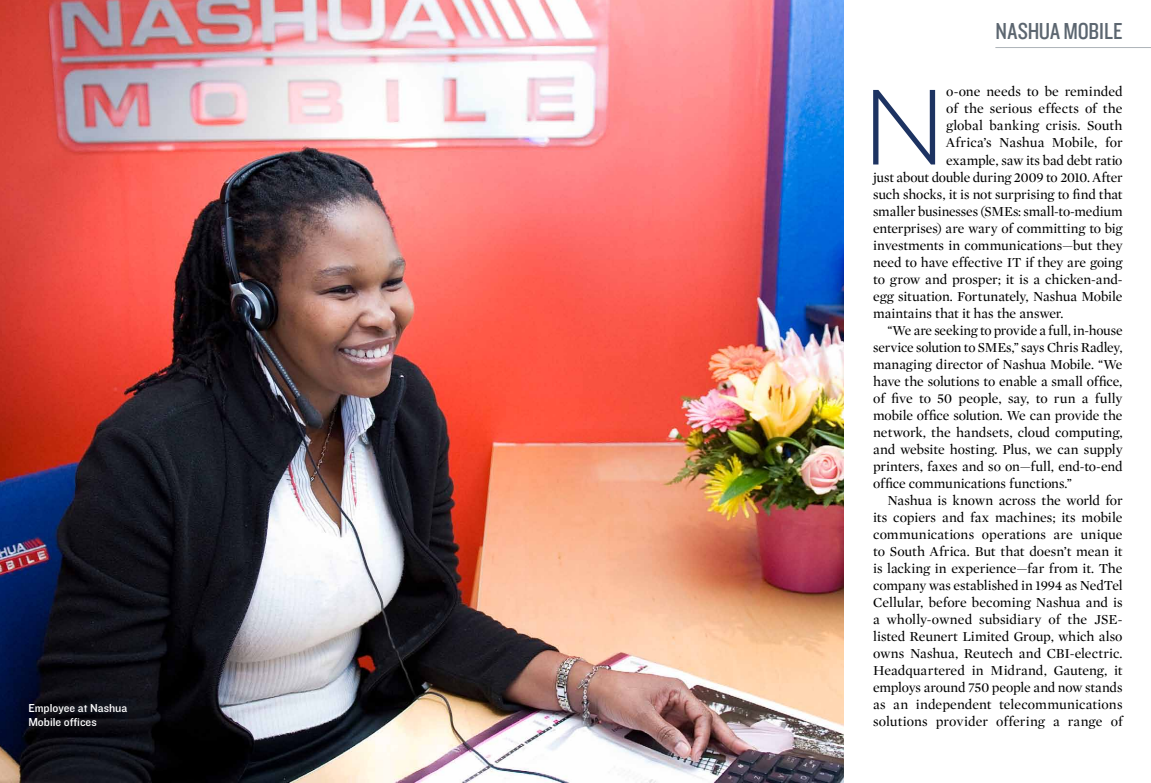
<style>
.page{position:relative;width:1151px;height:783px;background:#fff}
.page>*{position:absolute;margin:0;border:0;box-sizing:border-box;transform-origin:0 0}
.t1{font:300 106.4px "Gotham HTF";color:#1d3362}
.t2{font:24px "Knockout HTF29 Junior Liteweight";letter-spacing:-.005em;color:#5c6670}
.t3{font:14px "Mercury Display Roman";letter-spacing:-.005em;color:#000}
.t4{font:12px/14.4px "Knockout HTF31 Junior Middlewt";color:#fff}
</style>
<div class="page">
<img style="left:0;top:0;width:843px;height:782px">
<hr style="left:995px;top:47px;width:156px;height:1px;background:#adb3b8">
<p class="t4" style="left:28px;top:700px;width:101px">Employee at Nashua<br>Mobile offices</p>
<h2 class="t2" style="left:996px;top:18px;width:129px">NASHUA MOBILE</h2>
<h1 class="t1" style="left:862px;top:69px;width:86px">N</h1>
<p class="t3" style="left:946px;top:84px;width:178px">o-one needs to be reminded</p>
<p class="t3" style="left:946px;top:101px;width:178px">of the serious effects of the</p>
<p class="t3" style="left:946px;top:118px;width:178px">global banking crisis. South</p>
<p class="t3" style="left:946px;top:135px;width:178px">Africa’s Nashua Mobile, for</p>
<p class="t3" style="left:946px;top:152px;width:178px">example, saw its bad debt ratio</p>
<p class="t3" style="left:873px;top:169px;width:251px">just about double during 2009 to 2010. After</p>
<p class="t3" style="left:873px;top:186px;width:251px">such shocks, it is not surprising to find that</p>
<p class="t3" style="left:873px;top:203px;width:251px">smaller businesses (SMEs: small-to-medium</p>
<p class="t3" style="left:873px;top:220px;width:251px">enterprises) are wary of committing to big</p>
<p class="t3" style="left:873px;top:237px;width:251px">investments in communications—but they</p>
<p class="t3" style="left:873px;top:254px;width:251px">need to have effective IT if they are going</p>
<p class="t3" style="left:873px;top:271px;width:251px">to grow and prosper; it is a chicken-and-</p>
<p class="t3" style="left:873px;top:288px;width:251px">egg situation. Fortunately, Nashua Mobile</p>
<p class="t3" style="left:873px;top:305px;width:192px">maintains that it has the answer.</p>
<p class="t3" style="left:887px;top:322px;width:237px">“We are seeking to provide a full, in-house</p>
<p class="t3" style="left:873px;top:339px;width:251px">service solution to SMEs,” says Chris Radley,</p>
<p class="t3" style="left:873px;top:356px;width:251px">managing director of Nashua Mobile. “We</p>
<p class="t3" style="left:873px;top:373px;width:251px">have the solutions to enable a small office,</p>
<p class="t3" style="left:873px;top:390px;width:251px">of five to 50 people, say, to run a fully</p>
<p class="t3" style="left:873px;top:407px;width:251px">mobile office solution. We can provide the</p>
<p class="t3" style="left:873px;top:424px;width:251px">network, the handsets, cloud computing,</p>
<p class="t3" style="left:873px;top:441px;width:251px">and website hosting. Plus, we can supply</p>
<p class="t3" style="left:873px;top:458px;width:251px">printers, faxes and so on—full, end-to-end</p>
<p class="t3" style="left:873px;top:475px;width:200px">office communications functions.”</p>
<p class="t3" style="left:887px;top:492px;width:237px">Nashua is known across the world for</p>
<p class="t3" style="left:873px;top:509px;width:251px">its copiers and fax machines; its mobile</p>
<p class="t3" style="left:873px;top:526px;width:251px">communications operations are unique</p>
<p class="t3" style="left:873px;top:543px;width:251px">to South Africa. But that doesn’t mean it</p>
<p class="t3" style="left:873px;top:560px;width:251px">is lacking in experience—far from it. The</p>
<p class="t3" style="left:873px;top:577px;width:251px">company was established in 1994 as NedTel</p>
<p class="t3" style="left:873px;top:594px;width:251px">Cellular, before becoming Nashua and is</p>
<p class="t3" style="left:873px;top:611px;width:251px">a wholly-owned subsidiary of the JSE-</p>
<p class="t3" style="left:873px;top:628px;width:251px">listed Reunert Limited Group, which also</p>
<p class="t3" style="left:873px;top:645px;width:251px">owns Nashua, Reutech and CBI-electric.</p>
<p class="t3" style="left:873px;top:662px;width:251px">Headquartered in Midrand, Gauteng, it</p>
<p class="t3" style="left:873px;top:679px;width:251px">employs around 750 people and now stands</p>
<p class="t3" style="left:873px;top:696px;width:251px">as an independent telecommunications</p>
<p class="t3" style="left:873px;top:713px;width:251px">solutions provider offering a range of</p>
</div>
